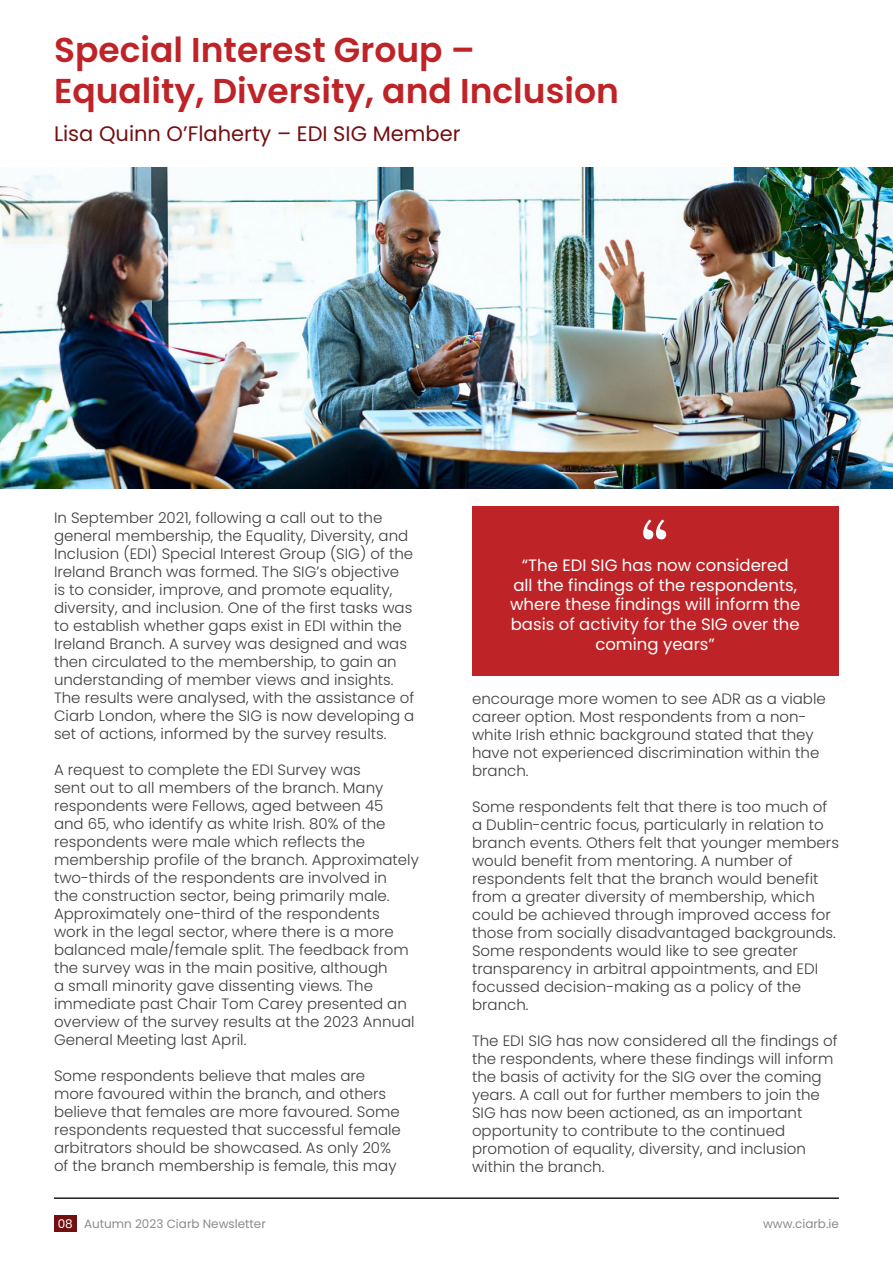
<style>
.page{position:relative;width:893px;height:1263px;background:#fff}
.page>*{position:absolute;margin:0;border:0;box-sizing:border-box;transform-origin:0 0}
.t1{font:600 34.5px "Poppins";color:#be2427}
.t2{font:21px "Poppins";color:#730f11}
.t3{font:16.5px/19.8px "Poppins";color:#fff;text-align:center}
.t4{font:300 15px/18px "Poppins";color:#3e3e3f}
.t5{font:12px "Poppins";color:#57585a}
.t6{font:12px "Poppins";color:#fff}
</style>
<div class="page">
<hr style="left:54px;top:1197px;width:785px;height:2px;background:#1d1f1f">
<img style="left:0;top:168px;width:892px;height:320px">
<div style="left:472px;top:506px;width:367px;height:169px;background:#be2427"></div>
<svg style="left:643px;top:520px;width:23px;height:19px"></svg>
<div style="left:54px;top:1215px;width:23px;height:16px;background:#730f11"></div>
<p class="t1" style="left:54px;top:30px;width:423px">Special Interest Group –</p>
<p class="t1" style="left:54px;top:71px;width:566px">Equality, Diversity, and Inclusion</p>
<p class="t2" style="left:54px;top:121px;width:408px">Lisa Quinn O’Flaherty – EDI SIG Member</p>
<p class="t4" style="left:54px;top:509px;width:362px">In September 2021, following a call out to the general membership, the Equality, Diversity, and Inclusion (EDI) Special Interest Group (SIG) of the Ireland Branch was formed. The SIG’s objective<br>is to consider, improve, and promote equality, diversity, and inclusion. One of the first tasks was to establish whether gaps exist in EDI within the Ireland Branch. A survey was designed and was then circulated to the membership, to gain an understanding of member views and insights.<br>The results were analysed, with the assistance of Ciarb London, where the SIG is now developing a set of actions, informed by the survey results.</p>
<p class="t4" style="left:54px;top:761px;width:366px">A request to complete the EDI Survey was<br>sent out to all members of the branch. Many respondents were Fellows, aged between 45<br>and 65, who identify as white Irish. 80% of the respondents were male which reflects the membership profile of the branch. Approximately two-thirds of the respondents are involved in<br>the construction sector, being primarily male.<br>Approximately one-third of the respondents<br>work in the legal sector, where there is a more balanced male/female split. The feedback from the survey was in the main positive, although<br>a small minority gave dissenting views. The immediate past Chair Tom Carey presented an overview of the survey results at the 2023 Annual General Meeting last April.</p>
<p class="t4" style="left:54px;top:1067px;width:348px">Some respondents believe that males are more favoured within the branch, and others believe that females are more favoured. Some respondents requested that successful female arbitrators should be showcased. As only 20% of the branch membership is female, this may</p>
<p class="t3" style="left:510px;top:555px;width:292px">“The EDI SIG has now considered<br>all the findings of the respondents, where these findings will inform the basis of activity for the SIG over the coming years”</p>
<p class="t4" style="left:472px;top:690px;width:355px">encourage more women to see ADR as a viable career option. Most respondents from a non&shy;white Irish ethnic background stated that they have not experienced discrimination within the branch.</p>
<p class="t4" style="left:472px;top:798px;width:368px">Some respondents felt that there is too much of a Dublin-centric focus, particularly in relation to branch events. Others felt that younger members would benefit from mentoring. A number of respondents felt that the branch would benefit from a greater diversity of membership, which could be achieved through improved access for those from socially disadvantaged backgrounds.<br>Some respondents would like to see greater transparency in arbitral appointments, and EDI focussed decision-making as a policy of the branch.</p>
<p class="t4" style="left:472px;top:1032px;width:367px">The EDI SIG has now considered all the findings of the respondents, where these findings will inform the basis of activity for the SIG over the coming years. A call out for further members to join the SIG has now been actioned, as an important opportunity to contribute to the continued promotion of equality, diversity, and inclusion within the branch.</p>
<p class="t6" style="left:58px;top:1217px;width:17px">08</p>
<p class="t5" style="left:84px;top:1217px;width:183px">Autumn 2023 Ciarb Newsletter</p>
<p class="t5" style="left:763px;top:1217px;width:77px">www.ciarb.ie</p>
</div>
